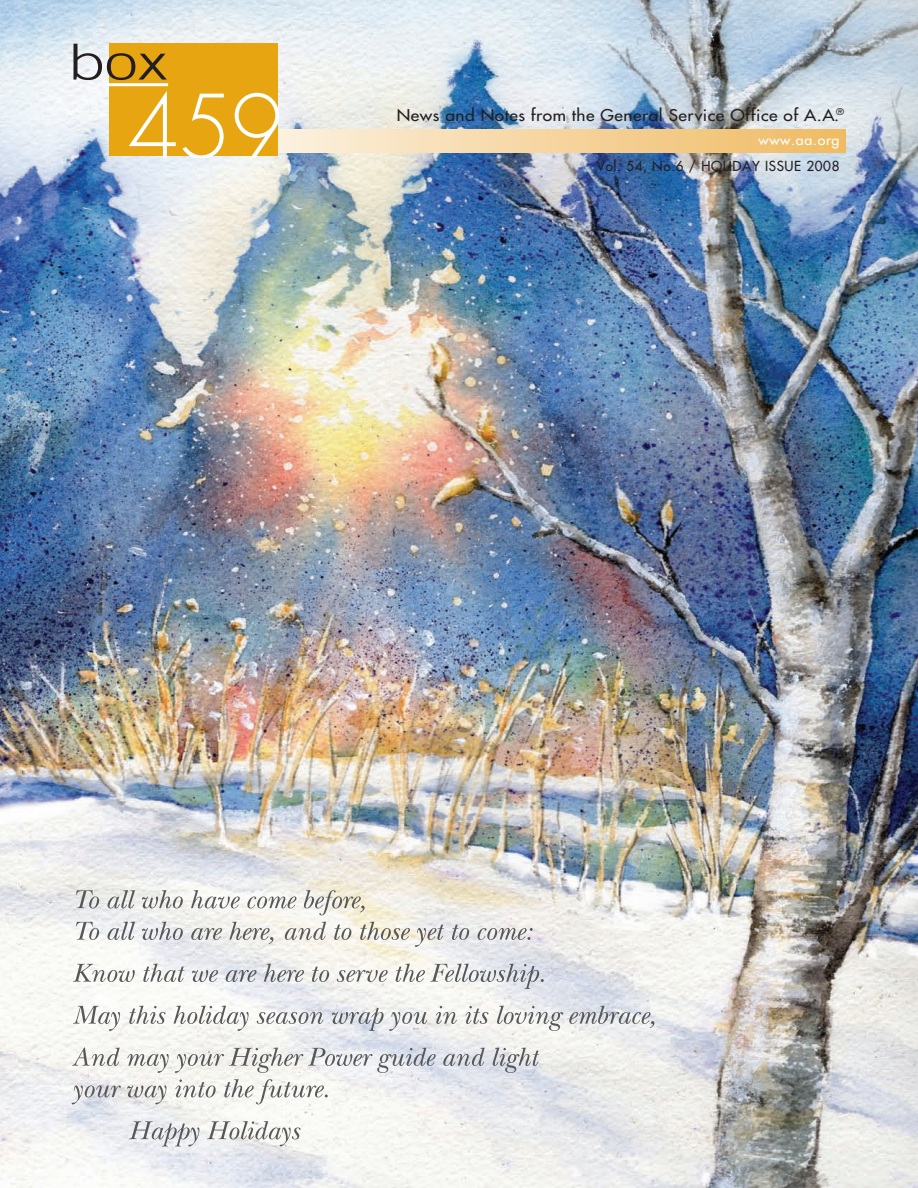
<style>
.page{position:relative;width:918px;height:1188px;background:#fff}
.page>*{position:absolute;margin:0;border:0;box-sizing:border-box;transform-origin:0 0}
.t1{font:15.75px "Futura";letter-spacing:.03em;color:#231f20;scale:1.1 1}
.t2{font:13.5px "Futura";letter-spacing:.045em;color:#231f20}
.t3{font:13.5px "Futura";letter-spacing:.045em;color:#fff;scale:1.05 1}
</style>
<div class="page">
<img style="left:0;top:0;width:918px;height:1188px">
<div style="left:267px;top:130px;width:579px;height:23px;background:linear-gradient(to right,#fcf1e0,#efba61)"></div>
<div style="left:110px;top:44px;width:168px;height:112px;background:#e7a512"></div>
<svg style="left:129px;top:91px;width:47px;height:67px"></svg>
<svg style="left:182px;top:94px;width:42px;height:64px"></svg>
<svg style="left:235px;top:93px;width:44px;height:65px"></svg>
<svg style="left:74px;top:44px;width:93px;height:36px"></svg>
<hr style="left:106px;top:83px;width:62px;height:3px;background:#fff">
<svg style="left:76px;top:890px;width:23px;height:18px"></svg>
<svg style="left:108px;top:890px;width:27px;height:18px"></svg>
<svg style="left:142px;top:890px;width:41px;height:18px"></svg>
<svg style="left:191px;top:890px;width:49px;height:18px"></svg>
<svg style="left:247px;top:896px;width:49px;height:12px"></svg>
<svg style="left:304px;top:890px;width:61px;height:25px"></svg>
<svg style="left:76px;top:922px;width:23px;height:18px"></svg>
<svg style="left:108px;top:922px;width:27px;height:18px"></svg>
<svg style="left:142px;top:922px;width:41px;height:18px"></svg>
<svg style="left:191px;top:928px;width:31px;height:12px"></svg>
<svg style="left:229px;top:922px;width:44px;height:22px"></svg>
<svg style="left:285px;top:922px;width:41px;height:18px"></svg>
<svg style="left:334px;top:925px;width:17px;height:15px"></svg>
<svg style="left:360px;top:922px;width:84px;height:25px"></svg>
<svg style="left:452px;top:925px;width:17px;height:15px"></svg>
<svg style="left:478px;top:928px;width:55px;height:12px"></svg>
<svg style="left:73px;top:964px;width:62px;height:18px"></svg>
<svg style="left:143px;top:964px;width:42px;height:18px"></svg>
<svg style="left:192px;top:970px;width:26px;height:12px"></svg>
<svg style="left:226px;top:970px;width:30px;height:12px"></svg>
<svg style="left:264px;top:964px;width:40px;height:18px"></svg>
<svg style="left:312px;top:967px;width:17px;height:15px"></svg>
<svg style="left:337px;top:970px;width:51px;height:12px"></svg>
<svg style="left:396px;top:964px;width:148px;height:25px"></svg>
<svg style="left:73px;top:1006px;width:47px;height:25px"></svg>
<svg style="left:129px;top:1006px;width:37px;height:18px"></svg>
<svg style="left:174px;top:1006px;width:75px;height:25px"></svg>
<svg style="left:257px;top:1012px;width:66px;height:12px"></svg>
<svg style="left:332px;top:1008px;width:95px;height:23px"></svg>
<svg style="left:436px;top:1006px;width:21px;height:18px"></svg>
<svg style="left:465px;top:1006px;width:23px;height:18px"></svg>
<svg style="left:497px;top:1006px;width:66px;height:25px"></svg>
<svg style="left:569px;top:1006px;width:85px;height:22px;background:#caccd0"></svg>
<svg style="left:72px;top:1048px;width:48px;height:18px"></svg>
<svg style="left:127px;top:1054px;width:42px;height:19px"></svg>
<svg style="left:175px;top:1048px;width:261px;height:25px"></svg>
<svg style="left:443px;top:1048px;width:42px;height:18px"></svg>
<svg style="left:493px;top:1048px;width:46px;height:25px"></svg>
<svg style="left:72px;top:1085px;width:49px;height:19px"></svg>
<svg style="left:127px;top:1085px;width:39px;height:19px"></svg>
<svg style="left:175px;top:1079px;width:41px;height:18px"></svg>
<svg style="left:224px;top:1079px;width:104px;height:25px"></svg>
<svg style="left:129px;top:1121px;width:70px;height:26px"></svg>
<svg style="left:207px;top:1121px;width:94px;height:25px"></svg>
<p class="t1" style="left:397px;top:107px;width:408px">News and Notes from the General Service Office of A.A.<sup>®</sup></p>
<p class="t3" style="left:759px;top:134px;width:79px">www.aa.org</p>
<p class="t2" style="left:596px;top:159px;width:245px">Vol. 54, No.6 / HOLIDAY ISSUE 2008</p>
</div>
